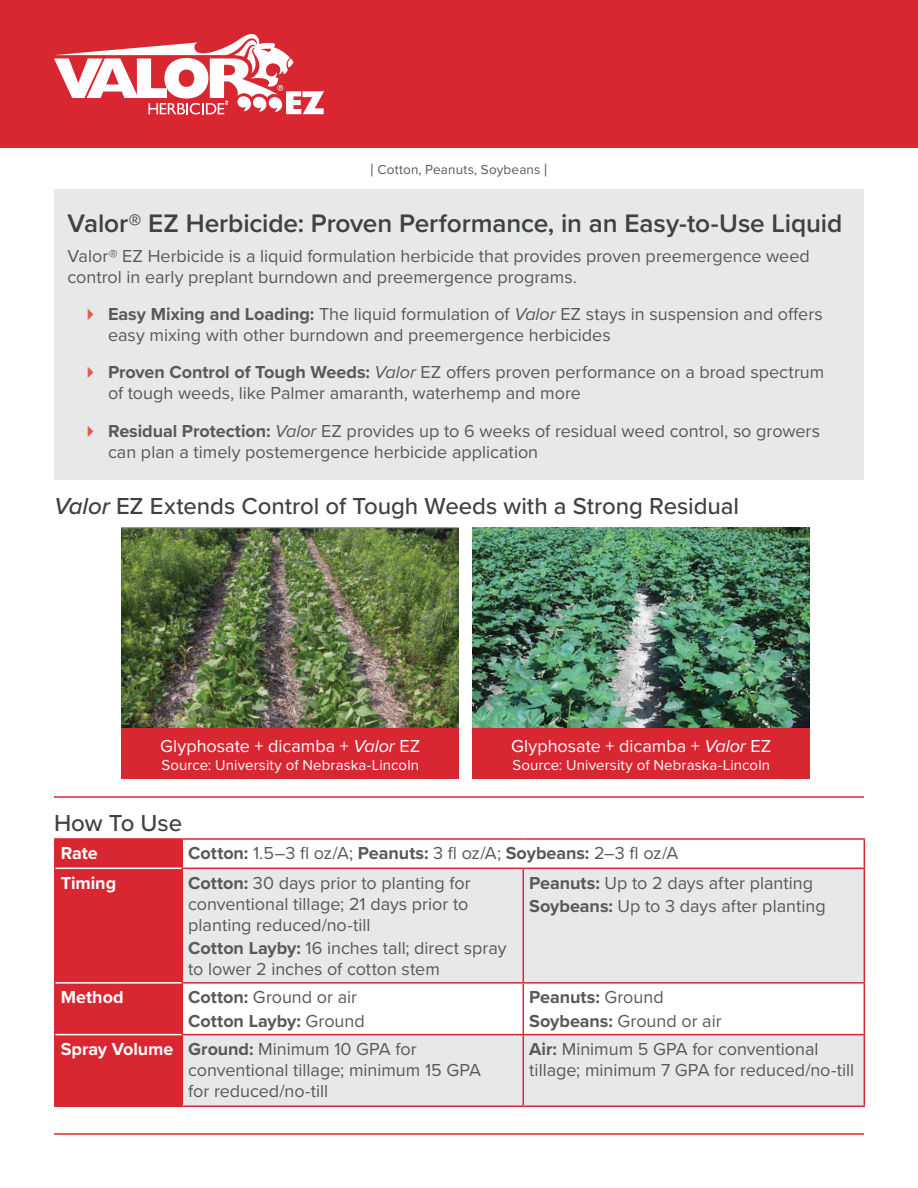
<style>
.page{position:relative;width:918px;height:1188px;background:#fff}
.page>*{position:absolute;margin:0;border:0;box-sizing:border-box;transform-origin:0 0}
.Heading_1{font:600 26.25px "Proxima Nova";letter-spacing:-.005em;color:#414142}
.Heading_2{font:500 24px "Proxima Nova";letter-spacing:-.005em;color:#414142}
.Heading_2_rule{font:500 24px "Proxima Nova";letter-spacing:-.005em;color:#414142}
.body{font:18px/21px "Proxima Nova";color:#58595b}
.table_cell{font:18px/21px "Proxima Nova";color:#58595b}
.table_cell-2{font:18px "Proxima Nova";color:#fff}
.table_cell-3{font:700 18px "Proxima Nova";color:#58595b}
.table_header{font:700 18px "Proxima Nova";letter-spacing:-.005em;color:#fff}
.table_cell-4{font:15px "Proxima Nova";letter-spacing:.005em;color:#fff}
.crop{font:13.5px "Proxima Nova";letter-spacing:.01em;color:#58595b}
.s1{font-size:18px}
.s2{font-weight:700}
.s3{font-style:italic}
.s4{font-weight:400}
</style>
<div class="page">
<div style="left:0;top:0;width:918px;height:148px;background:#d92732"></div>
<hr style="left:54px;top:1133px;width:810px;height:2px;background:#d92732">
<svg style="left:54px;top:34px;width:270px;height:80px"></svg>
<div style="left:54px;top:189px;width:810px;height:291px;background:#e7e8e8"></div>
<hr style="left:54px;top:796px;width:810px;height:2px;background:#d92732">
<svg style="left:183px;top:869px;width:681px;height:237px;fill:#e7e8e8"></svg>
<hr style="left:182px;top:838px;width:341px;height:2px;background:#d92732">
<hr style="left:523px;top:838px;width:342px;height:2px;background:#d92732">
<svg style="left:864px;top:840px;width:1px;height:28px"></svg>
<hr style="left:182px;top:868px;width:341px;height:1px;background:#d92732">
<hr style="left:523px;top:868px;width:342px;height:1px;background:#d92732">
<hr style="left:523px;top:869px;width:1px;height:113px;background:#d92732">
<hr style="left:864px;top:869px;width:1px;height:113px;background:#d92732">
<hr style="left:182px;top:982px;width:341px;height:2px;background:#d92732">
<hr style="left:523px;top:982px;width:342px;height:2px;background:#d92732">
<hr style="left:523px;top:984px;width:1px;height:50px;background:#d92732">
<hr style="left:864px;top:984px;width:1px;height:50px;background:#d92732">
<hr style="left:182px;top:1034px;width:341px;height:1px;background:#d92732">
<hr style="left:523px;top:1034px;width:342px;height:1px;background:#d92732">
<hr style="left:523px;top:1035px;width:1px;height:71px;background:#d92732">
<hr style="left:864px;top:1035px;width:1px;height:71px;background:#d92732">
<hr style="left:182px;top:1106px;width:341px;height:1px;background:#d92732">
<hr style="left:523px;top:1106px;width:342px;height:1px;background:#d92732">
<hr style="left:54px;top:838px;width:128px;height:2px;background:#d92732">
<hr style="left:54px;top:840px;width:2px;height:28px;background:#d92732">
<div style="left:55px;top:839px;width:128px;height:267px;background:#d92732"></div>
<hr style="left:54px;top:868px;width:2px;height:115px;background:#d92732">
<hr style="left:182px;top:869px;width:1px;height:113px;background:#d92732">
<hr style="left:54px;top:983px;width:2px;height:52px;background:#d92732">
<hr style="left:182px;top:984px;width:1px;height:50px;background:#d92732">
<hr style="left:54px;top:1035px;width:2px;height:71px;background:#d92732">
<hr style="left:182px;top:1035px;width:1px;height:71px;background:#d92732">
<hr style="left:54px;top:1106px;width:128px;height:1px;background:#d92732">
<hr style="left:56px;top:868px;width:126px;height:1px;background:#fff">
<hr style="left:56px;top:982px;width:126px;height:2px;background:#fff">
<hr style="left:56px;top:1034px;width:126px;height:1px;background:#fff">
<img style="left:122px;top:528px;width:337px;height:201px">
<img style="left:472px;top:528px;width:338px;height:201px">
<div style="left:122px;top:729px;width:337px;height:50px;background:#d92732"></div>
<div style="left:472px;top:729px;width:338px;height:50px;background:#d92732"></div>
<p class="crop" style="left:370px;top:162px;width:179px"><span class="s1">|</span> Cotton, Peanuts, Soybeans <span class="s1">|</span></p>
<p class="Heading_1" style="left:68px;top:208px;width:776px">Valor® EZ Herbicide: Proven Performance, in an Easy-to-Use Liquid</p>
<p class="body" style="left:68px;top:246px;width:744px">Valor® EZ Herbicide is a liquid formulation herbicide that provides proven preemergence weed control in early preplant burndown and preemergence programs.</p>
<p class="body" style="left:108px;top:304px;width:716px"><span class="s2">Easy Mixing and Loading:</span> The liquid formulation of <span class="s3">Valor</span> EZ stays in suspension and offers easy mixing with other burndown and preemergence herbicides</p>
<p class="body" style="left:108px;top:362px;width:718px"><span class="s2">Proven Control of Tough Weeds:</span> <span class="s3">Valor</span> EZ offers proven performance on a broad spectrum of tough weeds, like Palmer amaranth, waterhemp and more</p>
<p class="body" style="left:108px;top:420px;width:714px"><span class="s2">Residual Protection:</span> <span class="s3">Valor</span> EZ provides up to 6 weeks of residual weed control, so growers can plan a timely postemergence herbicide application</p>
<p class="Heading_2" style="left:54px;top:492px;width:687px"><span class="s3">Valor</span> EZ Extends Control of Tough Weeds with a Strong Residual</p>
<p class="table_cell-2" style="left:160px;top:735px;width:262px">Glyphosate + dicamba + <span class="s3">Valor</span> EZ</p>
<p class="table_cell-4" style="left:161px;top:756px;width:259px">Source: University of Nebraska-Lincoln</p>
<p class="table_cell-2" style="left:511px;top:735px;width:262px">Glyphosate + dicamba + <span class="s3">Valor</span> EZ</p>
<p class="table_cell-4" style="left:512px;top:756px;width:259px">Source: University of Nebraska-Lincoln</p>
<p class="Heading_2_rule" style="left:54px;top:809px;width:130px">How To Use</p>
<p class="table_header" style="left:61px;top:842px;width:39px">Rate</p>
<p class="table_cell" style="left:188px;top:843px;width:492px"><span class="s2">Cotton:</span> 1.5–3 fl oz/A; <span class="s2">Peanuts:</span> 3 fl oz/A; <span class="s2">Soybeans:</span> 2–3 fl oz/A</p>
<p class="table_header" style="left:61px;top:872px;width:57px">Timing</p>
<p class="table_cell" style="left:188px;top:872px;width:284px"><span class="s2">Cotton:</span> 30 days prior to planting for conventional tillage; 21 days prior to planting reduced/no-till</p>
<p class="table_cell" style="left:188px;top:938px;width:320px"><span class="s2">Cotton Layby:</span> 16 inches tall; direct spray to lower 2 inches of cotton stem</p>
<p class="table_cell" style="left:529px;top:872px;width:285px"><span class="s2">Peanuts:</span> Up to 2 days after planting</p>
<p class="table_cell" style="left:529px;top:896px;width:298px"><span class="s2">Soybeans:</span> Up to 3 days after planting</p>
<p class="table_header" style="left:61px;top:986px;width:64px">Method</p>
<p class="table_cell" style="left:188px;top:987px;width:170px"><span class="s2">Cotton:</span> Ground or air</p>
<p class="table_cell-3" style="left:188px;top:1010px;width:178px">Cotton Layby: <span class="s4">Ground</span></p>
<p class="table_cell-3" style="left:529px;top:986px;width:136px">Peanuts: <span class="s4">Ground</span></p>
<p class="table_cell" style="left:529px;top:1011px;width:194px"><span class="s2">Soybeans:</span> Ground or air</p>
<p class="table_header" style="left:61px;top:1038px;width:114px">Spray Volume</p>
<p class="table_cell" style="left:188px;top:1039px;width:294px"><span class="s2">Ground:</span> Minimum 10 GPA for conventional tillage; minimum 15 GPA for reduced/no-till</p>
<p class="table_cell" style="left:529px;top:1039px;width:326px"><span class="s2">Air:</span> Minimum 5 GPA for conventional tillage; minimum 7 GPA for reduced/no-till</p>
</div>
